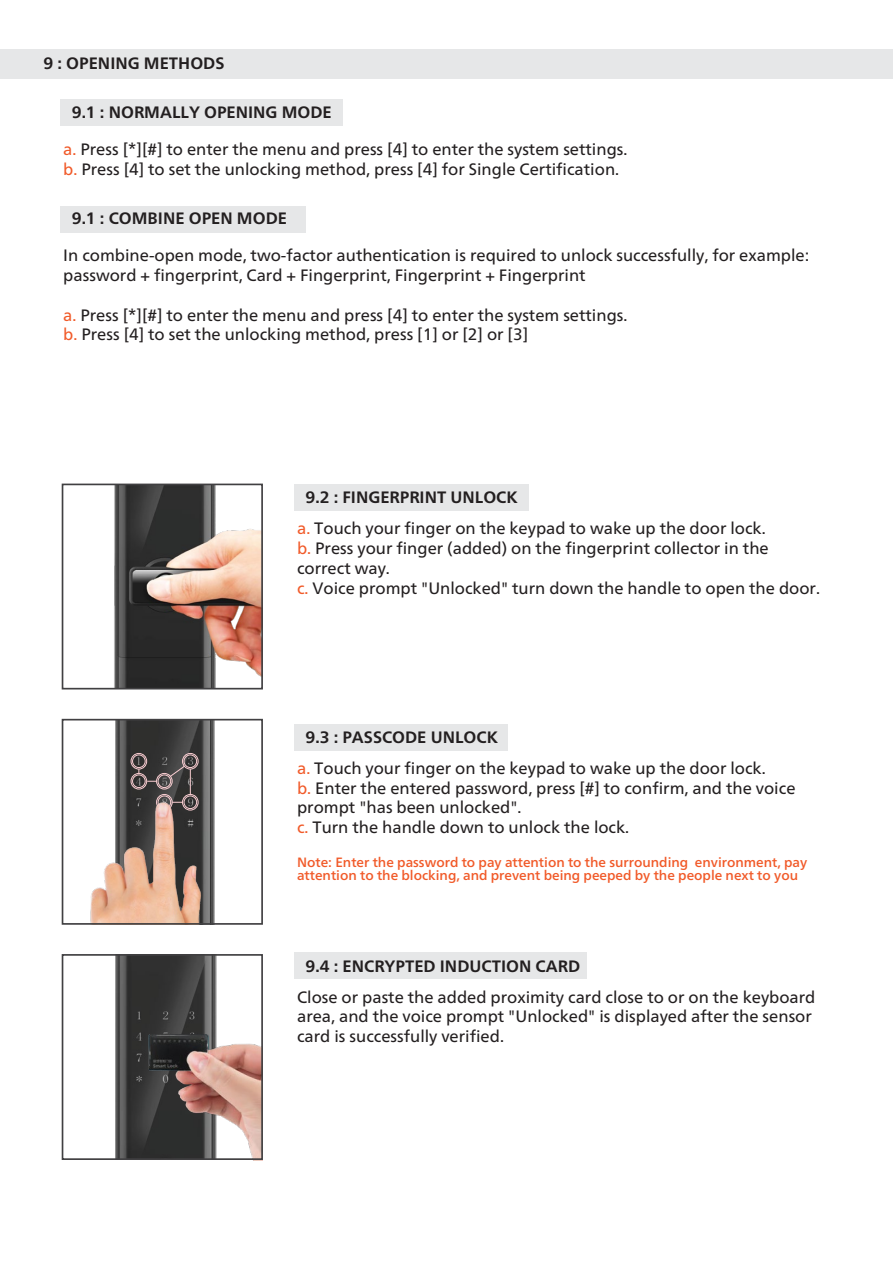
<style>
.page{position:relative;width:893px;height:1263px;background:#fff}
.page>*{position:absolute;margin:0;border:0;box-sizing:border-box;transform-origin:0 0}
.t1{font:16.5px/19.8px "Frutiger Neue LT";color:#231f20}
.t2{font:700 16.5px "Frutiger Neue LT";color:#231f20}
.t3{font:500 13.5px/13.5px "Frutiger Neue LT";color:#f15a29}
.s1{color:#f15a29}
.s2{font-weight:700}
</style>
<div class="page">
<img style="left:115px;top:957px;width:101px;height:200px">
<img style="left:114px;top:487px;width:146px;height:199px">
<div style="left:294px;top:484px;width:235px;height:26px;background:#e6e7e8"></div>
<div style="left:294px;top:724px;width:214px;height:26px;background:#e6e7e8"></div>
<div style="left:294px;top:953px;width:292px;height:26px;background:#e6e7e8"></div>
<div style="left:62px;top:484px;width:201px;height:205px;border:2px solid #414042"></div>
<img style="left:148px;top:1035px;width:112px;height:122px">
<div style="left:62px;top:954px;width:201px;height:206px;border:2px solid #414042"></div>
<div style="left:0;top:49px;width:893px;height:30px;background:#e6e7e8"></div>
<div style="left:61px;top:100px;width:282px;height:26px;background:#e6e7e8"></div>
<div style="left:61px;top:206px;width:245px;height:26px;background:#e6e7e8"></div>
<img style="left:115px;top:722px;width:100px;height:200px">
<div style="left:132px;top:754px;width:14px;height:14px;border:1px solid #faced2;border-radius:50%"></div>
<div style="left:131px;top:753px;width:16px;height:16px;border:1px solid #faced2;border-radius:50%"></div>
<div style="left:184px;top:795px;width:13px;height:14px;border:1px solid #faced2;border-radius:50%"></div>
<div style="left:182px;top:794px;width:16px;height:16px;border:1px solid #faced2;border-radius:50%"></div>
<div style="left:158px;top:795px;width:13px;height:14px;border:1px solid #faced2;border-radius:50%"></div>
<div style="left:156px;top:794px;width:16px;height:16px;border:1px solid #faced2;border-radius:50%"></div>
<div style="left:184px;top:754px;width:13px;height:14px;border:1px solid #faced2;border-radius:50%"></div>
<div style="left:182px;top:753px;width:16px;height:16px;border:1px solid #faced2;border-radius:50%"></div>
<div style="left:158px;top:774px;width:13px;height:14px;border:1px solid #faced2;border-radius:50%"></div>
<div style="left:156px;top:773px;width:16px;height:16px;border:1px solid #faced2;border-radius:50%"></div>
<div style="left:132px;top:774px;width:14px;height:14px;border:1px solid #faced2;border-radius:50%"></div>
<div style="left:131px;top:773px;width:16px;height:16px;border:1px solid #faced2;border-radius:50%"></div>
<svg style="left:170px;top:765px;width:21px;height:29px"></svg>
<img style="left:90px;top:801px;width:111px;height:121px">
<div style="left:62px;top:719px;width:201px;height:206px;border:2px solid #414042"></div>
<p class="t2" style="left:44px;top:54px;width:182px">9 : OPENING METHODS</p>
<p class="t2" style="left:72px;top:103px;width:261px">9.1 : NORMALLY OPENING MODE</p>
<p class="t1" style="left:63px;top:139px;width:566px"><span class="s1">a.</span> Press [*][#] to enter the menu and press [4] to enter the system settings. <span class="s1">b.</span> Press [4] to set the unlocking method, press [4] for Single Certification.</p>
<p class="t2" style="left:72px;top:209px;width:217px">9.1 : COMBINE OPEN MODE</p>
<p class="t1" style="left:63px;top:246px;width:747px">In combine-open mode, two-factor authentication is required to unlock successfully, for example: password + fingerprint, Card + Fingerprint, Fingerprint + Fingerprint</p>
<p class="t1" style="left:63px;top:305px;width:566px"><span class="s1">a.</span> Press [*][#] to enter the menu and press [4] to enter the system settings. <span class="s1">b.</span> Press [4] to set the unlocking method, press [1] or [2] or [3]</p>
<p class="t1" style="left:297px;top:482px;width:470px;line-height:31px;text-indent:9px"><span class="s2">9.2 : FINGERPRINT UNLOCK<br></span><span class="s1">a.</span> Touch your finger on the keypad to wake up the door lock.</p>
<p class="t1" style="left:297px;top:538px;width:524px"><span class="s1">b.</span> Press your finger (added) on the fingerprint collector in the correct way.<br><span class="s1">c.</span> Voice prompt "Unlocked" turn down the handle to open the door.</p>
<p class="t2" style="left:306px;top:727px;width:194px">9.3 : PASSCODE UNLOCK</p>
<p class="t1" style="left:297px;top:758px;width:500px"><span class="s1">a.</span> Touch your finger on the keypad to wake up the door lock.<br><span class="s1">b.</span> Enter the entered password, press [#] to confirm, and the voice prompt "has been unlocked".<br><span class="s1">c.</span> Turn the handle down to unlock the lock.</p>
<p class="t3" style="left:297px;top:855px;width:512px">Note: Enter the password to pay attention to the surrounding environment, pay attention to the blocking, and prevent being peeped by the people next to you</p>
<p class="t2" style="left:306px;top:956px;width:276px">9.4 : ENCRYPTED INDUCTION CARD</p>
<p class="t1" style="left:297px;top:987px;width:520px">Close or paste the added proximity card close to or on the keyboard area, and the voice prompt "Unlocked" is displayed after the sensor card is successfully verified.</p>
</div>
